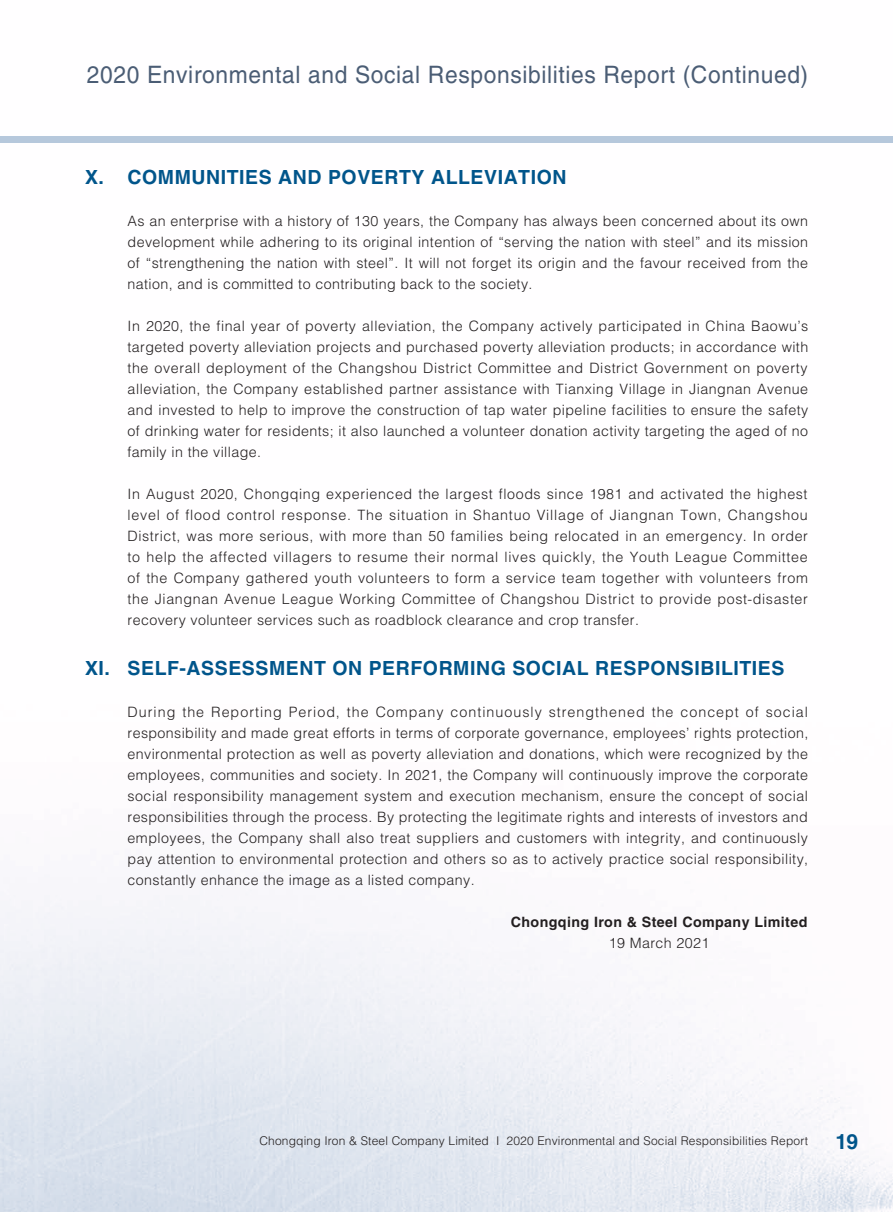
<style>
.page{position:relative;width:893px;height:1212px;background:#fff}
.page>*{position:absolute;margin:0;border:0;box-sizing:border-box;transform-origin:0 0}
.t1{font:24px "Helvetica LT Std";letter-spacing:.03em;color:#4b5d75;scale:.95 1}
.t2{font:700 21px "Helvetica LT Std";color:#00558b}
.t3{font:700 19.5px "Helvetica LT Std";letter-spacing:.03em;color:#00558b}
.t4{font:300 14.25px/21px "Helvetica LT Std";letter-spacing:.03em;color:#231f20;text-align:justify}
.t5{font:700 14.25px "Helvetica LT Std";letter-spacing:.03em;color:#231f20}
.t6{font:300 12px "Helvetica LT Std";letter-spacing:.015em;color:#231f20}
</style>
<div class="page">
<img style="left:0;top:142px;width:893px;height:1070px">
<div style="left:0;top:136px;width:893px;height:6px;background:#b6c8dc"></div>
<h1 class="t1" style="left:87px;top:61px;width:761px">2020 Environmental and Social Responsibilities Report (Continued)</h1>
<h3 class="t3" style="left:85px;top:165px;width:483px">X. COMMUNITIES AND POVERTY ALLEVIATION</h3>
<p class="t4" style="left:128px;top:210px;width:682px">As an enterprise with a history of 130 years, the Company has always been concerned about its own development while adhering to its original intention of “serving the nation with steel” and its mission of “strengthening the nation with steel”. It will not forget its origin and the favour received from the nation, and is committed to contributing back to the society.</p>
<p class="t4" style="left:128px;top:315px;width:682px">In 2020, the final year of poverty alleviation, the Company actively participated in China Baowu’s targeted poverty alleviation projects and purchased poverty alleviation products; in accordance with the overall deployment of the Changshou District Committee and District Government on poverty alleviation, the Company established partner assistance with Tianxing Village in Jiangnan Avenue and invested to help to improve the construction of tap water pipeline facilities to ensure the safety of drinking water for residents; it also launched a volunteer donation activity targeting the aged of no family in the village.</p>
<p class="t4" style="left:128px;top:483px;width:682px">In August 2020, Chongqing experienced the largest floods since 1981 and activated the highest level of flood control response. The situation in Shantuo Village of Jiangnan Town, Changshou District, was more serious, with more than 50 families being relocated in an emergency. In order to help the affected villagers to resume their normal lives quickly, the Youth League Committee of the Company gathered youth volunteers to form a service team together with volunteers from the Jiangnan Avenue League Working Committee of Changshou District to provide post-disaster recovery volunteer services such as roadblock clearance and crop transfer.</p>
<h3 class="t3" style="left:85px;top:656px;width:701px">XI. SELF-ASSESSMENT ON PERFORMING SOCIAL RESPONSIBILITIES</h3>
<p class="t4" style="left:128px;top:701px;width:682px">During the Reporting Period, the Company continuously strengthened the concept of social responsibility and made great efforts in terms of corporate governance, employees’ rights protection, environmental protection as well as poverty alleviation and donations, which were recognized by the employees, communities and society. In 2021, the Company will continuously improve the corporate social responsibility management system and execution mechanism, ensure the concept of social responsibilities through the process. By protecting the legitimate rights and interests of investors and employees, the Company shall also treat suppliers and customers with integrity, and continuously pay attention to environmental protection and others so as to actively practice social responsibility, constantly enhance the image as a listed company.</p>
<p class="t5" style="left:511px;top:913px;width:298px">Chongqing Iron &amp; Steel Company Limited</p>
<p class="t4" style="left:609px;top:932px;width:102px">19 March 2021</p>
<p class="t6" style="left:259px;top:1133px;width:550px">Chongqing Iron &amp; Steel Company Limited I 2020 Environmental and Social Responsibilities Report</p>
<h2 class="t2" style="left:836px;top:1129px;width:24px">19</h2>
</div>
